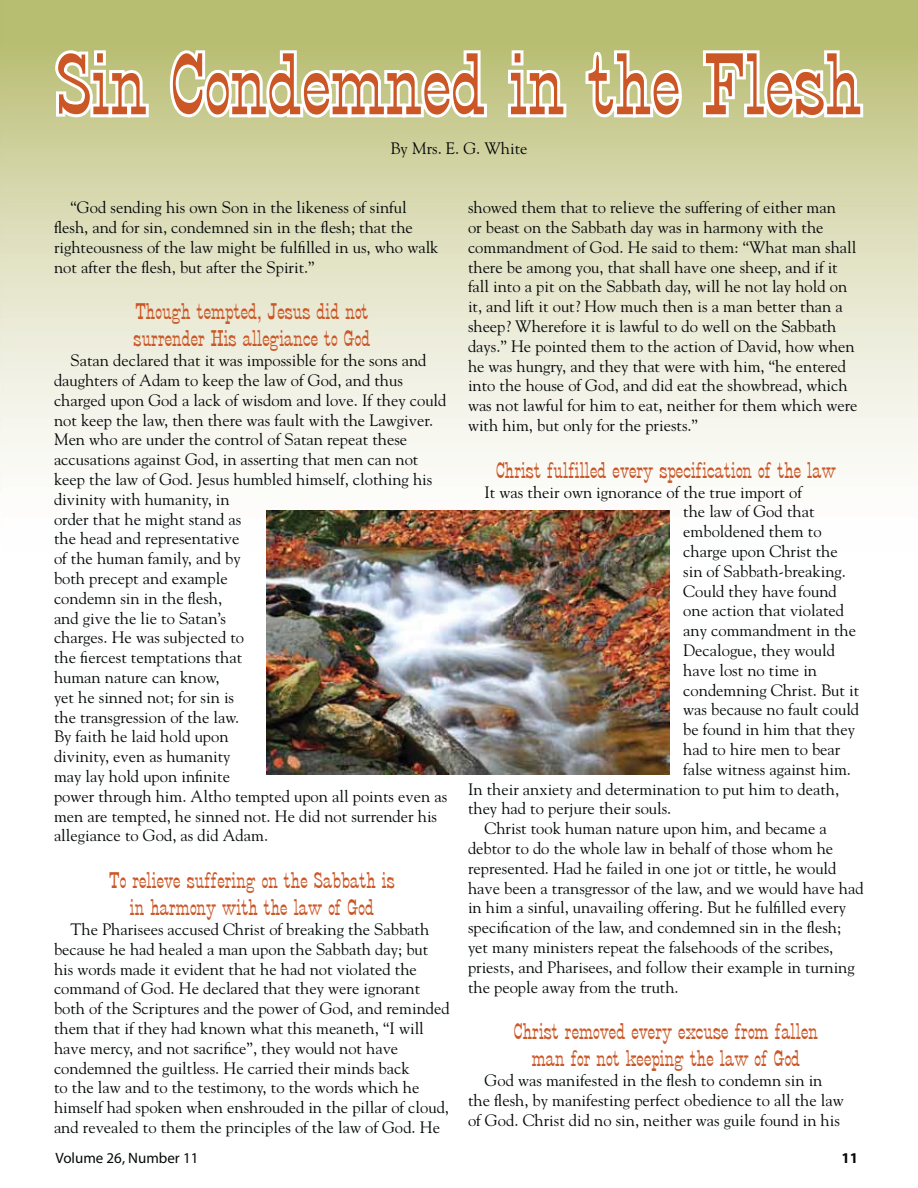
<style>
.page{position:relative;width:918px;height:1188px;background:#fff}
.page>*{position:absolute;margin:0;border:0;box-sizing:border-box;transform-origin:0 0}
.t1{font:87px "Stage Coach";color:#cb5727}
.t2{font:22.5px/27px "Stage Coach";color:#cb5727;text-align:center}
.t3{font:16.5px/19.8px "Goudy";color:#040809}
.t4{font:15px "Myriad Pro";color:#040809}
.t5{font:700 15px "Myriad Pro";color:#040809}
</style>
<div class="page">
<img style="left:0;top:0;width:918px;height:511px">
<svg style="left:51px;top:46px;width:101px;height:74px"></svg>
<svg style="left:166px;top:46px;width:403px;height:75px"></svg>
<svg style="left:582px;top:47px;width:104px;height:74px"></svg>
<svg style="left:700px;top:47px;width:166px;height:76px"></svg>
<img style="left:266px;top:511px;width:404px;height:263px">
<h1 class="t1" style="left:56px;top:31px;width:807px">Sin Condemned in the Flesh</h1>
<p class="t3" style="left:390px;top:139px;width:139px">By Mrs. E. G. White</p>
<p class="t3" style="left:54px;top:199px;width:386px;text-indent:16px">“God sending his own Son in the likeness of sinful flesh, and for sin, condemned sin in the flesh; that the righteousness of the law might be fulfilled in us, who walk not after the flesh, but after the Spirit.”</p>
<h2 class="t2" style="left:134px;top:298px;width:238px;text-align:left">Though tempted, Jesus did not surrender His allegiance to God</h2>
<p class="t3" style="left:54px;top:352px;width:395px;text-indent:16px">Satan declared that it was impossible for the sons and daughters of Adam to keep the law of God, and thus charged upon God a lack of wisdom and love. If they could not keep the law, then there was fault with the Lawgiver.<br>Men who are under the control of Satan repeat these accusations against God, in asserting that men can not keep the law of God. Jesus humbled himself, clothing his divinity with humanity, in<br>order that he might stand as<br>the head and representative<br>of the human family, and by<br>both precept and example<br>condemn sin in the flesh,<br>and give the lie to Satan’s<br>charges. He was subjected to<br>the fiercest temptations that<br>human nature can know,<br>yet he sinned not; for sin is<br>the transgression of the law.<br>By faith he laid hold upon<br>divinity, even as humanity<br>may lay hold upon infinite<br>power through him. Altho tempted upon all points even as men are tempted, he sinned not. He did not surrender his allegiance to God, as did Adam.</p>
<h2 class="t2" style="left:109px;top:867px;width:287px">To relieve suffering on the Sabbath is in harmony with the law of God</h2>
<p class="t3" style="left:54px;top:921px;width:397px;text-indent:16px">The Pharisees accused Christ of breaking the Sabbath because he had healed a man upon the Sabbath day; but his words made it evident that he had not violated the command of God. He declared that they were ignorant both of the Scriptures and the power of God, and reminded them that if they had known what this meaneth, “I will have mercy, and not sacrifice”, they would not have condemned the guiltless. He carried their minds back<br>to the law and to the testimony, to the words which he himself had spoken when enshrouded in the pillar of cloud, and revealed to them the principles of the law of God. He</p>
<p class="t3" style="left:468px;top:199px;width:391px">showed them that to relieve the suffering of either man<br>or beast on the Sabbath day was in harmony with the commandment of God. He said to them: “What man shall there be among you, that shall have one sheep, and if it fall into a pit on the Sabbath day, will he not lay hold on it, and lift it out? How much then is a man better than a sheep? Wherefore it is lawful to do well on the Sabbath days.” He pointed them to the action of David, how when he was hungry, and they that were with him, “he entered into the house of God, and did eat the showbread, which was not lawful for him to eat, neither for them which were with him, but only for the priests.”</p>
<h2 class="t2" style="left:496px;top:456px;width:341px">Christ fulfilled every specification of the law</h2>
<p class="t3" style="left:485px;top:483px;width:319px">It was their own ignorance of the true import of</p>
<p class="t3" style="left:683px;top:503px;width:133px">the law of God that</p>
<p class="t3" style="left:683px;top:523px;width:140px">emboldened them to</p>
<p class="t3" style="left:683px;top:543px;width:156px">charge upon Christ the</p>
<p class="t3" style="left:683px;top:562px;width:164px">sin of Sabbath-breaking.</p>
<p class="t3" style="left:683px;top:582px;width:155px">Could they have found</p>
<p class="t3" style="left:683px;top:602px;width:162px">one action that violated</p>
<p class="t3" style="left:683px;top:622px;width:174px">any commandment in the</p>
<p class="t3" style="left:683px;top:642px;width:153px">Decalogue, they would</p>
<p class="t3" style="left:683px;top:661px;width:135px">have lost no time in</p>
<p class="t3" style="left:683px;top:681px;width:177px">condemning Christ. But it</p>
<p class="t3" style="left:683px;top:701px;width:177px">was because no fault could</p>
<p class="t3" style="left:683px;top:721px;width:173px">be found in him that they</p>
<p class="t3" style="left:683px;top:741px;width:159px">had to hire men to bear</p>
<p class="t3" style="left:683px;top:760px;width:169px">false witness against him.</p>
<p class="t3" style="left:468px;top:780px;width:373px">In their anxiety and determination to put him to death,</p>
<p class="t3" style="left:468px;top:800px;width:205px">they had to perjure their souls.</p>
<p class="t3" style="left:485px;top:820px;width:344px">Christ took human nature upon him, and became a</p>
<p class="t3" style="left:468px;top:840px;width:367px">debtor to do the whole law in behalf of those whom he</p>
<p class="t3" style="left:468px;top:859px;width:370px">represented. Had he failed in one jot or tittle, he would</p>
<p class="t3" style="left:468px;top:879px;width:397px">have been a transgressor of the law, and we would have had</p>
<p class="t3" style="left:468px;top:899px;width:380px">in him a sinful, unavailing offering. But he fulfilled every</p>
<p class="t3" style="left:468px;top:919px;width:375px">specification of the law, and condemned sin in the flesh;</p>
<p class="t3" style="left:468px;top:939px;width:367px">yet many ministers repeat the falsehoods of the scribes,</p>
<p class="t3" style="left:468px;top:958px;width:388px">priests, and Pharisees, and follow their example in turning</p>
<p class="t3" style="left:468px;top:978px;width:212px">the people away from the truth.</p>
<h2 class="t2" style="left:514px;top:1018px;width:306px">Christ removed every excuse from fallen man for not keeping the law of God</h2>
<p class="t3" style="left:468px;top:1072px;width:377px;text-align:center">God was manifested in the flesh to condemn sin in<br>the flesh, by manifesting perfect obedience to all the law of God. Christ did no sin, neither was guile found in his</p>
<p class="t4" style="left:56px;top:1153px;width:144px">Volume 26, Number 11</p>
<p class="t5" style="left:841px;top:1149px;width:18px">11</p>
</div>
